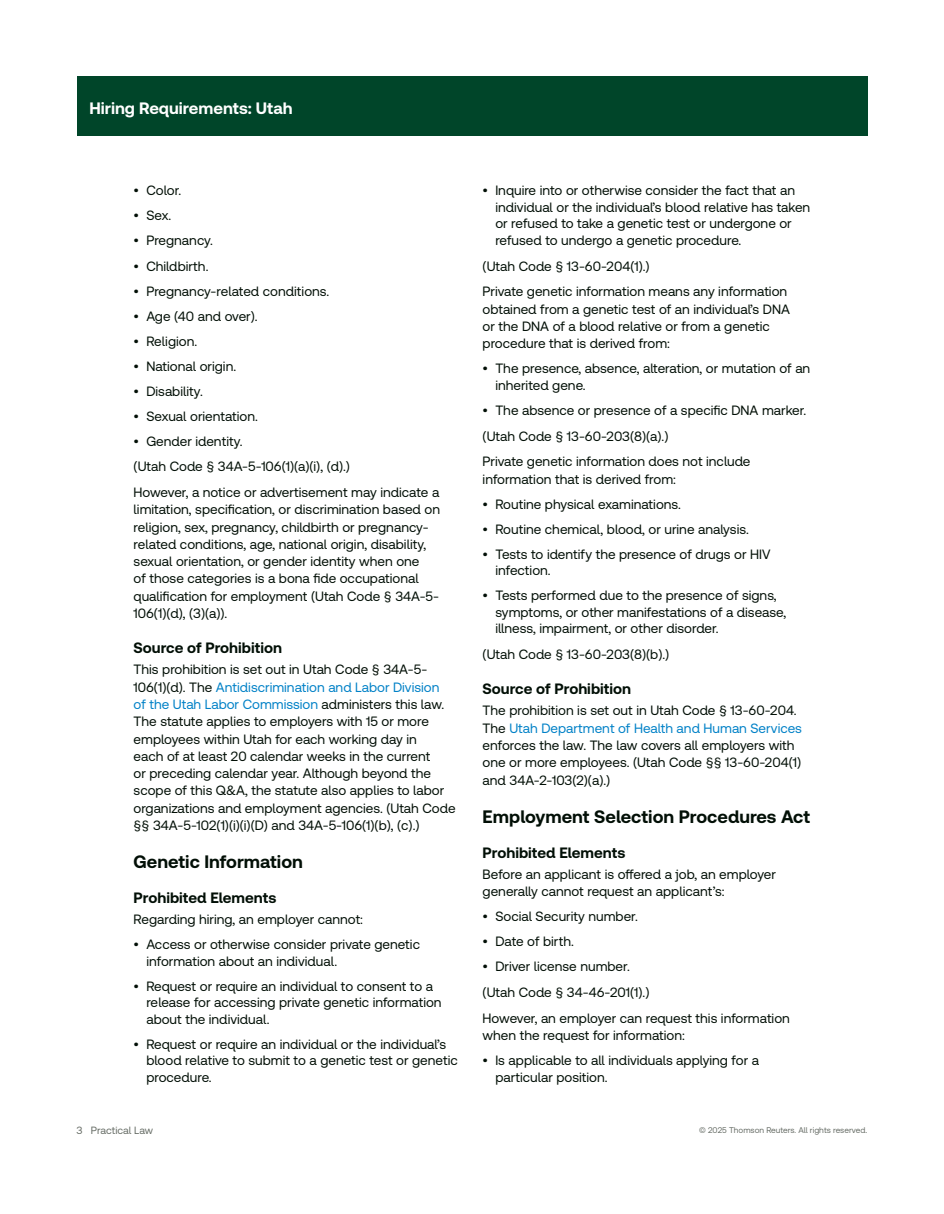
<style>
.page{position:relative;width:944px;height:1214px;background:#fff}
.page>*{position:absolute;margin:0;border:0;box-sizing:border-box;transform-origin:0 0}
.t1{font:700 18px "Clario";color:#020f06}
.t2{font:700 16.5px "Clario";color:#fff}
.t3{font:700 15px "Clario";color:#020f06}
.t4{font:13.5px/17.2px "Clario";color:#020f06}
.t5{font:10.5px "Clario";color:#676d66}
.t6{font:8.25px "Clario";color:#676d66}
.s1{color:#0081c7}
</style>
<div class="page">
<div style="left:77px;top:77px;width:790px;height:59px;background:#004529"></div>
<p class="t2" style="left:89px;top:98px;width:205px">Hiring Requirements: Utah</p>
<p class="t4" style="left:134px;top:182px;width:49px">• Color.</p>
<p class="t4" style="left:134px;top:207px;width:39px">• Sex.</p>
<p class="t4" style="left:134px;top:232px;width:81px">• Pregnancy.</p>
<p class="t4" style="left:134px;top:257px;width:76px">• Childbirth.</p>
<p class="t4" style="left:134px;top:282px;width:197px">• Pregnancy-related conditions.</p>
<p class="t4" style="left:134px;top:307px;width:125px">• Age (40 and over).</p>
<p class="t4" style="left:134px;top:332px;width:65px">• Religion.</p>
<p class="t4" style="left:134px;top:357px;width:104px">• National origin.</p>
<p class="t4" style="left:134px;top:382px;width:71px">• Disability.</p>
<p class="t4" style="left:134px;top:407px;width:126px">• Sexual orientation.</p>
<p class="t4" style="left:134px;top:427px;width:307px;line-height:25.8px">• Gender identity.<br>(Utah Code § 34A-5-106(1)(a)(i), (d).)<br>However, a notice or advertisement may indicate a</p>
<p class="t4" style="left:134px;top:500px;width:308px">limitation, specification, or discrimination based on religion, sex, pregnancy, childbirth or pregnancy&shy;related conditions, age, national origin, disability, sexual orientation, or gender identity when one<br>of those categories is a bona fide occupational qualification for employment (Utah Code § 34A-5- 106(1)(d), (3)(a)).</p>
<p class="t3" style="left:134px;top:638px;width:150px">Source of Prohibition</p>
<p class="t4" style="left:134px;top:660px;width:323px">This prohibition is set out in Utah Code § 34A-5- 106(1)(d). The <span class="s1">Antidiscrimination and Labor Division<br>of the Utah Labor Commission</span> administers this law.<br>The statute applies to employers with 15 or more employees within Utah for each working day in<br>each of at least 20 calendar weeks in the current<br>or preceding calendar year. Although beyond the scope of this Q&amp;A, the statute also applies to labor organizations and employment agencies. (Utah Code §§ 34A-5-102(1)(i)(i)(D) and 34A-5-106(1)(b), (c).)</p>
<h1 class="t1" style="left:134px;top:850px;width:171px">Genetic Information</h1>
<p class="t3" style="left:134px;top:888px;width:144px">Prohibited Elements</p>
<p class="t4" style="left:134px;top:910px;width:231px">Regarding hiring, an employer cannot:</p>
<p class="t4" style="left:146px;top:936px;width:275px;line-height:16.5px;text-indent:-13px">• Access or otherwise consider private genetic information about an individual.</p>
<p class="t4" style="left:146px;top:977px;width:297px;line-height:16.5px;text-indent:-13px">• Request or require an individual to consent to a release for accessing private genetic information about the individual.</p>
<p class="t4" style="left:146px;top:1035px;width:313px;line-height:16.5px;text-indent:-13px">• Request or require an individual or the individual’s blood relative to submit to a genetic test or genetic procedure.</p>
<p class="t4" style="left:495px;top:182px;width:316px;line-height:16.5px;text-indent:-13px">• Inquire into or otherwise consider the fact that an individual or the individual’s blood relative has taken or refused to take a genetic test or undergone or refused to undergo a genetic procedure.</p>
<p class="t4" style="left:482px;top:253px;width:306px;line-height:25.8px">(Utah Code § 13-60-204(1).)<br>Private genetic information means any information</p>
<p class="t4" style="left:482px;top:300px;width:309px">obtained from a genetic test of an individual’s DNA or the DNA of a blood relative or from a genetic procedure that is derived from:</p>
<p class="t4" style="left:495px;top:360px;width:316px;line-height:16.5px;text-indent:-13px">• The presence, absence, alteration, or mutation of an inherited gene.</p>
<p class="t4" style="left:482px;top:397px;width:325px;line-height:25.8px">• The absence or presence of a specific DNA marker. (Utah Code § 13-60-203(8)(a).)<br>Private genetic information does not include</p>
<p class="t4" style="left:482px;top:470px;width:195px">information that is derived from:</p>
<p class="t4" style="left:482px;top:495px;width:200px">• Routine physical examinations.</p>
<p class="t4" style="left:482px;top:520px;width:268px">• Routine chemical, blood, or urine analysis.</p>
<p class="t4" style="left:495px;top:545px;width:276px;line-height:16.5px;text-indent:-13px">• Tests to identify the presence of drugs or HIV infection.</p>
<p class="t4" style="left:495px;top:586px;width:292px;line-height:16.5px;text-indent:-13px">• Tests performed due to the presence of signs, symptoms, or other manifestations of a disease, illness, impairment, or other disorder.</p>
<p class="t4" style="left:482px;top:645px;width:188px">(Utah Code § 13-60-203(8)(b).)</p>
<p class="t3" style="left:482px;top:679px;width:150px">Source of Prohibition</p>
<p class="t4" style="left:482px;top:701px;width:321px">The prohibition is set out in Utah Code § 13-60-204.<br>The <span class="s1">Utah Department of Health and Human Services </span>enforces the law. The law covers all employers with one or more employees. (Utah Code §§ 13-60-204(1) and 34A-2-103(2)(a).)</p>
<h1 class="t1" style="left:482px;top:805px;width:329px">Employment Selection Procedures Act</h1>
<p class="t3" style="left:482px;top:842px;width:144px">Prohibited Elements</p>
<p class="t4" style="left:482px;top:865px;width:295px">Before an applicant is offered a job, an employer generally cannot request an applicant’s:</p>
<p class="t4" style="left:482px;top:907px;width:157px">• Social Security number.</p>
<p class="t4" style="left:482px;top:932px;width:93px">• Date of birth.</p>
<p class="t4" style="left:482px;top:953px;width:309px;line-height:25.8px">• Driver license number.<br>(Utah Code § 34-46-201(1).)<br>However, an employer can request this information</p>
<p class="t4" style="left:482px;top:1026px;width:204px">when the request for information:</p>
<p class="t4" style="left:495px;top:1051px;width:265px;line-height:16.5px;text-indent:-13px">• Is applicable to all individuals applying for a particular position.</p>
<p class="t5" style="left:77px;top:1124px;width:78px">3 Practical Law</p>
<p class="t6" style="left:699px;top:1124px;width:170px">© 2025 Thomson Reuters. All rights reserved.</p>
</div>
